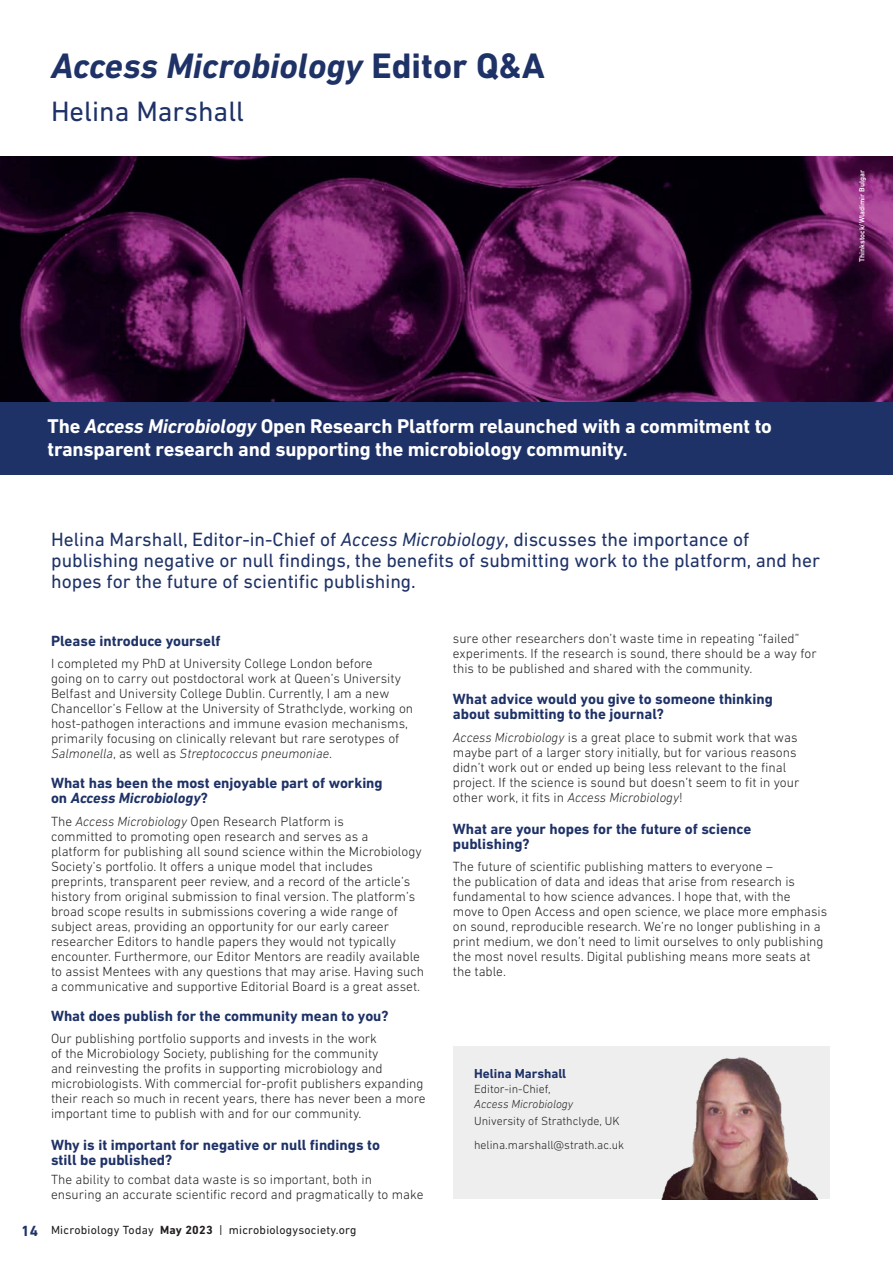
<style>
.page{position:relative;width:893px;height:1263px;background:#fff}
.page>*{position:absolute;margin:0;border:0;box-sizing:border-box;transform-origin:0 0}
.t1{font:italic 700 36px "DIN Next LT Pro";color:#1f3267}
.t2{font:28.5px "DIN Next LT Pro";color:#1f3267}
.t3{font:700 20.25px/22.5px "DIN Next LT Pro";letter-spacing:-.01em;color:#fff}
.t4{font:19.5px/21px "DIN Next LT Pro";color:#1f3267}
.t5{font:700 15px/15px "DIN Next LT Pro";color:#1f3267}
.t6{font:300 13.5px/15px "DIN Next LT Pro";color:#231f20}
.t7{font:700 13.2px "DIN Next LT Pro";color:#1f3267}
.t8{font:300 12px/24.6px "DIN Next LT Pro";color:#231f20}
.t9{font:12px "DIN Next LT Pro";letter-spacing:.02em;color:#231f20}
.t10{font:italic 300 12px "DIN Next LT Pro";color:#231f20}
.t11{font:500 7.5px "DIN Next LT Pro";color:#fff}
.s1{font-style:normal}
.s2{font-style:italic}
.s3{font-weight:700;font-size:15px;color:#1f3267}
.s4{font-weight:700}
</style>
<div class="page">
<img style="left:0;top:157px;width:893px;height:245px">
<div style="left:0;top:402px;width:893px;height:73px;background:#1f3267"></div>
<div style="left:453px;top:1046px;width:376px;height:153px;background:#eeeeef"></div>
<img style="left:661px;top:1057px;width:157px;height:142px">
<h1 class="t1" style="left:51px;top:45px;width:496px">Access Microbiology <span class="s1">Editor Q&amp;A</span></h1>
<h2 class="t2" style="left:51px;top:95px;width:195px">Helina Marshall</h2>
<p class="t11" style="left:858px;top:262px;width:94px;rotate:-90deg">Thinkstock/Wladimir Bulgar</p>
<h3 class="t3" style="left:48px;top:415px;width:726px">The <span class="s2">Access Microbiology</span> Open Research Platform relaunched with a commitment to transparent research and supporting the microbiology community.</h3>
<h3 class="t4" style="left:51px;top:529px;width:770px">Helina Marshall, Editor-in-Chief of <span class="s2">Access Microbiology</span>, discusses the importance of publishing negative or null findings, the benefits of submitting work to the platform, and her hopes for the future of scientific publishing.</h3>
<p class="t5" style="left:51px;top:633px;width:171px">Please introduce yourself</p>
<p class="t6" style="left:51px;top:656px;width:364px">I completed my PhD at University College London before<br>going on to carry out postdoctoral work at Queen’s University Belfast and University College Dublin. Currently, I am a new Chancellor’s Fellow at the University of Strathclyde, working on host-pathogen interactions and immune evasion mechanisms, primarily focusing on clinically relevant but rare serotypes of <span class="s2">Salmonella</span>, as well as <span class="s2">Streptococcus pneumoniae</span>.</p>
<p class="t5" style="left:51px;top:776px;width:333px">What has been the most enjoyable part of working on <span class="s2">Access Microbiology</span>?</p>
<p class="t6" style="left:51px;top:814px;width:375px">The <span class="s2">Access Microbiology</span> Open Research Platform is<br>committed to promoting open research and serves as a<br>platform for publishing all sound science within the Microbiology Society’s portfolio. It offers a unique model that includes preprints, transparent peer review, and a record of the article’s history from original submission to final version. The platform’s broad scope results in submissions covering a wide range of subject areas, providing an opportunity for our early career researcher Editors to handle papers they would not typically encounter. Furthermore, our Editor Mentors are readily available to assist Mentees with any questions that may arise. Having such a communicative and supportive Editorial Board is a great asset.</p>
<p class="t5" style="left:51px;top:1008px;width:339px">What does publish for the community mean to you?</p>
<p class="t6" style="left:51px;top:1031px;width:376px">Our publishing portfolio supports and invests in the work<br>of the Microbiology Society, publishing for the community<br>and reinvesting the profits in supporting microbiology and microbiologists. With commercial for-profit publishers expanding their reach so much in recent years, there has never been a more important time to publish with and for our community.</p>
<p class="t5" style="left:51px;top:1137px;width:330px">Why is it important for negative or null findings to still be published?</p>
<p class="t6" style="left:51px;top:1172px;width:374px">The ability to combat data waste is so important, both in ensuring an accurate scientific record and pragmatically to make</p>
<p class="t9" style="left:21px;top:1223px;width:337px"><span class="s3">14</span> Microbiology Today <span class="s4">May 2023</span> | microbiologysociety.org</p>
<p class="t6" style="left:453px;top:630px;width:365px">sure other researchers don’t waste time in repeating “failed” experiments. If the research is sound, there should be a way for this to be published and shared with the community.</p>
<p class="t5" style="left:453px;top:692px;width:322px">What advice would you give to someone thinking about submitting to the journal?</p>
<p class="t6" style="left:453px;top:730px;width:348px"><span class="s2">Access Microbiology</span> is a great place to submit work that was maybe part of a larger story initially, but for various reasons didn’t work out or ended up being less relevant to the final project. If the science is sound but doesn’t seem to fit in your other work, it fits in <span class="s2">Access Microbiology</span>!</p>
<p class="t5" style="left:453px;top:821px;width:300px">What are your hopes for the future of science publishing?</p>
<p class="t6" style="left:453px;top:859px;width:376px">The future of scientific publishing matters to everyone –<br>the publication of data and ideas that arise from research is fundamental to how science advances. I hope that, with the<br>move to Open Access and open science, we place more emphasis on sound, reproducible research. We’re no longer publishing in a print medium, we don’t need to limit ourselves to only publishing the most novel results. Digital publishing means more seats at the table.</p>
<p class="t7" style="left:474px;top:1065px;width:94px">Helina Marshall</p>
<p class="t8" style="left:474px;top:1076px;width:78px">Editor-in-Chief,</p>
<p class="t10" style="left:474px;top:1096px;width:101px">Access Microbiology</p>
<p class="t8" style="left:474px;top:1108px;width:151px">University of Strathclyde, UK helina.marshall@strath.ac.uk</p>
</div>
